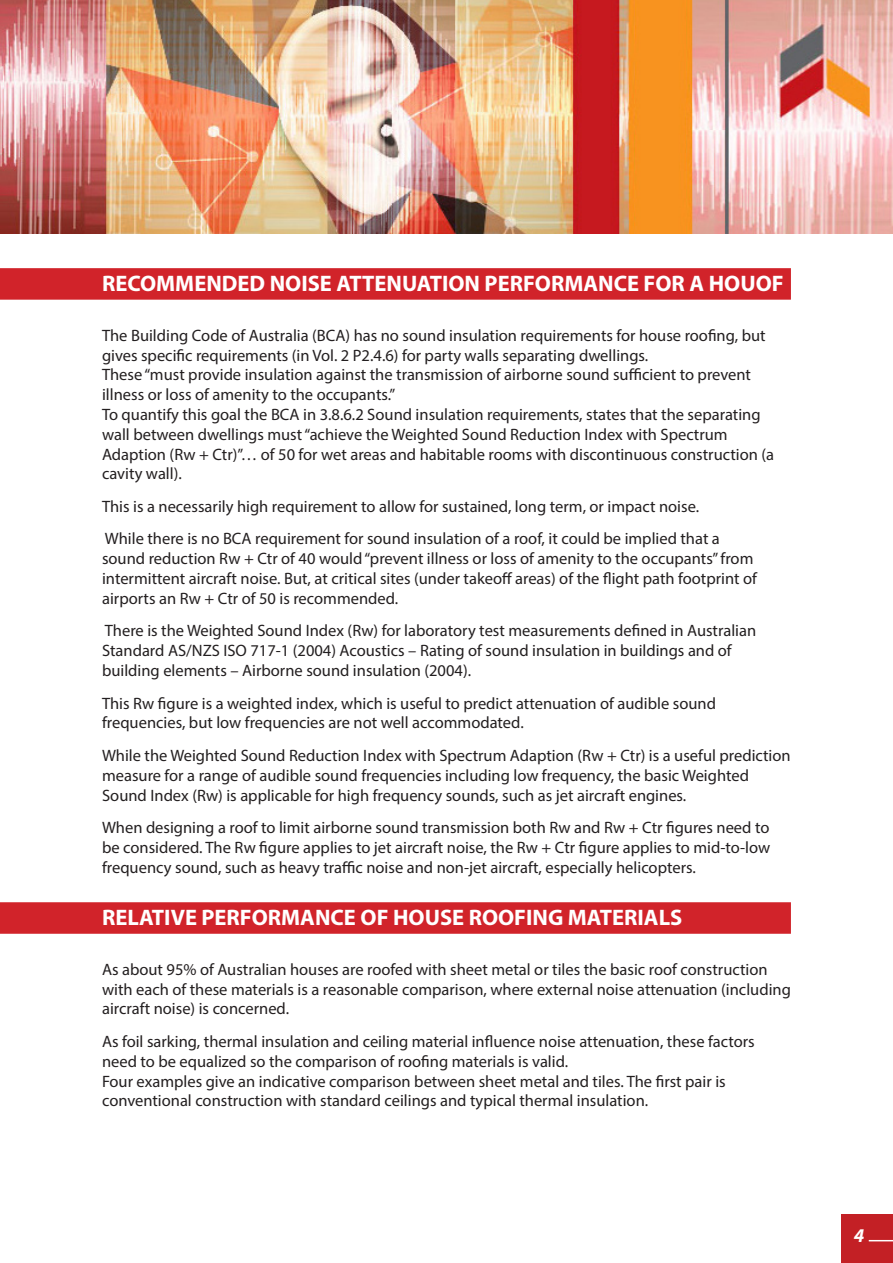
<style>
.page{position:relative;width:893px;height:1263px;background:#fff}
.page>*{position:absolute;margin:0;border:0;box-sizing:border-box;transform-origin:0 0}
.head{font:700 22.5px "Myriad Pro";color:#fff}
.t1{font:italic 700 19.5px "Myriad Pro";color:#fff}
.Text{font:16.5px/19.8px "Myriad Pro";color:#231f20}
</style>
<div class="page">
<div style="left:841px;top:1215px;width:52px;height:48px;background:#c32025"></div>
<svg style="left:869px;top:1240px;width:24px;height:1px"></svg>
<img style="left:1px;top:1px;width:891px;height:233px">
<div style="left:0;top:268px;width:791px;height:32px;background:#d1232a"></div>
<div style="left:0;top:902px;width:791px;height:32px;background:#d1232a"></div>
<p class="head" style="left:102px;top:269px;width:683px">RECOMMENDED NOISE ATTENUATION PERFORMANCE FOR A HOUOF</p>
<p class="Text" style="left:102px;top:325px;width:673px">The Building Code of Australia (BCA) has no sound insulation requirements for house roofing, but gives specific requirements (in Vol. 2 P2.4.6) for party walls separating dwellings.<br>These “must provide insulation against the transmission of airborne sound sufficient to prevent illness or loss of amenity to the occupants.”<br>To quantify this goal the BCA in 3.8.6.2 Sound insulation requirements, states that the separating wall between dwellings must “achieve the Weighted Sound Reduction Index with Spectrum Adaption (Rw + Ctr)”… of 50 for wet areas and habitable rooms with discontinuous construction (a cavity wall).</p>
<p class="Text" style="left:102px;top:496px;width:599px">This is a necessarily high requirement to allow for sustained, long term, or impact noise.</p>
<p class="Text" style="left:102px;top:529px;width:656px">While there is no BCA requirement for sound insulation of a roof, it could be implied that a sound reduction Rw + Ctr of 40 would “prevent illness or loss of amenity to the occupants” from intermittent aircraft noise. But, at critical sites (under takeoff areas) of the flight path footprint of airports an Rw + Ctr of 50 is recommended.</p>
<p class="Text" style="left:102px;top:621px;width:656px">There is the Weighted Sound Index (Rw) for laboratory test measurements defined in Australian<br>Standard AS/NZS ISO 717-1 (2004) Acoustics – Rating of sound insulation in buildings and of building elements – Airborne sound insulation (2004).</p>
<p class="Text" style="left:102px;top:693px;width:615px">This Rw figure is a weighted index, which is useful to predict attenuation of audible sound frequencies, but low frequencies are not well accommodated.</p>
<p class="Text" style="left:102px;top:745px;width:690px">While the Weighted Sound Reduction Index with Spectrum Adaption (Rw + Ctr) is a useful prediction measure for a range of audible sound frequencies including low frequency, the basic Weighted<br>Sound Index (Rw) is applicable for high frequency sounds, such as jet aircraft engines.</p>
<p class="Text" style="left:102px;top:817px;width:670px;text-align:justify">When designing a roof to limit airborne sound transmission both Rw and Rw + Ctr figures need to be considered. The Rw figure applies to jet aircraft noise, the Rw + Ctr figure applies to mid-to-low frequency sound, such as heavy traffic noise and non-jet aircraft, especially helicopters.</p>
<p class="head" style="left:102px;top:903px;width:582px">RELATIVE PERFORMANCE OF HOUSE ROOFING MATERIALS</p>
<p class="Text" style="left:102px;top:959px;width:690px">As about 95% of Australian houses are roofed with sheet metal or tiles the basic roof construction with each of these materials is a reasonable comparison, where external noise attenuation (including aircraft noise) is concerned.</p>
<p class="Text" style="left:102px;top:1031px;width:654px">As foil sarking, thermal insulation and ceiling material influence noise attenuation, these factors need to be equalized so the comparison of roofing materials is valid.<br>Four examples give an indicative comparison between sheet metal and tiles. The first pair is conventional construction with standard ceilings and typical thermal insulation.</p>
<p class="t1" style="left:854px;top:1223px;width:12px">4</p>
</div>
